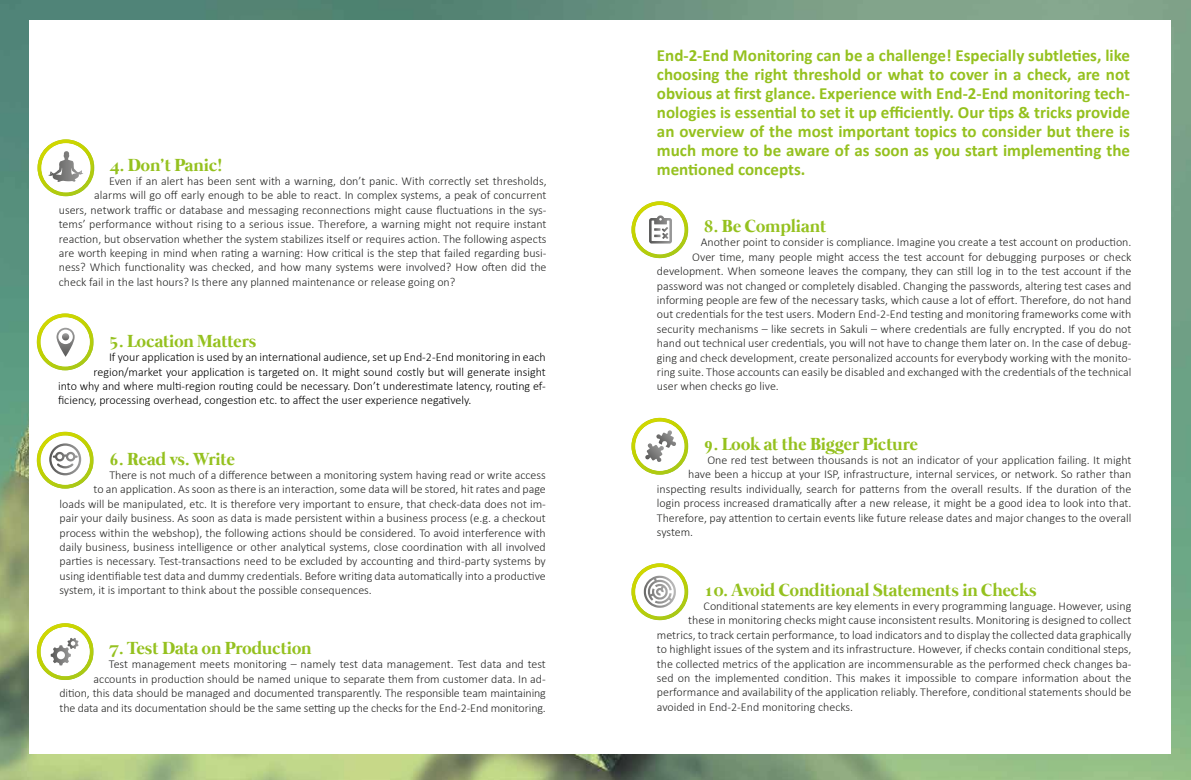
<style>
.page{position:relative;width:1191px;height:780px;background:#fff}
.page>*{position:absolute;margin:0;border:0;box-sizing:border-box;transform-origin:0 0}
.t1{font:700 18px "Mermaid";color:#95c11f}
.t2{font:700 17px/19px "Calibri";color:#95c11f;text-align:justify}
.t3{font:300 12px/14.4px "Calibri";color:#282827;text-align:right}
.t4{font:300 12px "Calibri";color:#000}
</style>
<div class="page">
<img style="left:0;top:0;width:1191px;height:780px">
<div style="left:29px;top:20px;width:1141px;height:733px;background:#fff"></div>
<svg style="left:37px;top:313px;width:57px;height:57px"></svg>
<svg style="left:37px;top:432px;width:57px;height:56px"></svg>
<svg style="left:37px;top:623px;width:57px;height:57px"></svg>
<svg style="left:38px;top:139px;width:56px;height:57px"></svg>
<svg style="left:631px;top:201px;width:57px;height:57px"></svg>
<svg style="left:631px;top:418px;width:57px;height:56px"></svg>
<img style="left:631px;top:563px;width:56px;height:57px">
<h1 class="t1" style="left:110px;top:154px;width:114px">4. Don’t Panic!</h1>
<p class="t3" style="left:109px;top:173px;width:439px">Even if an alert has been sent with a warning, don’t panic. With correctly set thresholds,</p>
<p class="t3" style="left:94px;top:187px;width:454px">alarms will go off early enough to be able to react. In complex systems, a peak of concurrent</p>
<p class="t3" style="left:59px;top:202px;width:489px">users, network traffic or database and messaging reconnections might cause fluctuations in the sys-</p>
<p class="t3" style="left:59px;top:216px;width:489px">tems’ performance without rising to a serious issue. Therefore, a warning might not require instant</p>
<p class="t3" style="left:59px;top:231px;width:489px">reaction, but observation whether the system stabilizes itself or requires action. The following aspects</p>
<p class="t3" style="left:59px;top:245px;width:489px">are worth keeping in mind when rating a warning: How critical is the step that failed regarding busi-</p>
<p class="t3" style="left:59px;top:259px;width:489px">ness? Which functionality was checked, and how many systems were involved? How often did the</p>
<p class="t3" style="left:59px;top:274px;width:398px">check fail in the last hours? Is there any planned maintenance or release going on?</p>
<h1 class="t1" style="left:109px;top:330px;width:149px">5. Location Matters</h1>
<p class="t4" style="left:109px;top:350px;width:438px">If your application is used by an international audience, set up End-2-End monitoring in each</p>
<p class="t4" style="left:94px;top:364px;width:454px">region/market your application is targeted on. It might sound costly but will generate insight</p>
<p class="t4" style="left:58px;top:378px;width:489px">into why and where multi-region routing could be necessary. Don’t underestimate latency, routing ef-</p>
<p class="t4" style="left:58px;top:393px;width:415px">ficiency, processing overhead, congestion etc. to affect the user experience negatively.</p>
<h1 class="t1" style="left:109px;top:448px;width:127px">6. Read vs. Write</h1>
<p class="t3" style="left:109px;top:467px;width:438px">There is not much of a difference between a monitoring system having read or write access</p>
<p class="t3" style="left:94px;top:481px;width:454px">to an application. As soon as there is an interaction, some data will be stored, hit rates and page</p>
<p class="t3" style="left:60px;top:496px;width:488px">loads will be manipulated, etc. It is therefore very important to ensure, that check-data does not im-</p>
<p class="t3" style="left:60px;top:510px;width:488px">pair your daily business. As soon as data is made persistent within a business process (e.g. a checkout</p>
<p class="t3" style="left:60px;top:525px;width:488px">process within the webshop), the following actions should be considered. To avoid interference with</p>
<p class="t3" style="left:60px;top:539px;width:488px">daily business, business intelligence or other analytical systems, close coordination with all involved</p>
<p class="t3" style="left:60px;top:553px;width:488px">parties is necessary. Test-transactions need to be excluded by accounting and third-party systems by</p>
<p class="t3" style="left:60px;top:568px;width:488px">using identifiable test data and dummy credentials. Before writing data automatically into a productive</p>
<p class="t3" style="left:60px;top:582px;width:314px">system, it is important to think about the possible consequences.</p>
<h1 class="t1" style="left:109px;top:637px;width:204px">7. Test Data on Production</h1>
<p class="t3" style="left:60px;top:656px;width:488px">Test management meets monitoring – namely test data management. Test data and test<br>accounts in production should be named unique to separate them from customer data. In ad-<br>dition, this data should be managed and documented transparently. The responsible team maintaining the data and its documentation should be the same setting up the checks for the End-2-End monitoring.</p>
<p class="t2" style="left:657px;top:46px;width:474px">End-2-End Monitoring can be a challenge! Especially subtleties, like choosing the right threshold or what to cover in a check, are not obvious at first glance. Experience with End-2-End monitoring tech&shy;nologies is essential to set it up efficiently. Our tips &amp; tricks provide an overview of the most important topics to consider but there is much more to be aware of as soon as you start implementing the mentioned concepts.</p>
<h1 class="t1" style="left:704px;top:216px;width:124px">8. Be Compliant</h1>
<p class="t3" style="left:700px;top:235px;width:432px">Another point to consider is compliance. Imagine you create a test account on production.</p>
<p class="t3" style="left:692px;top:249px;width:441px">Over time, many people might access the test account for debugging purposes or check</p>
<p class="t3" style="left:657px;top:263px;width:476px">development. When someone leaves the company, they can still log in to the test account if the</p>
<p class="t3" style="left:657px;top:278px;width:476px">password was not changed or completely disabled. Changing the passwords, altering test cases and</p>
<p class="t3" style="left:657px;top:292px;width:476px">informing people are few of the necessary tasks, which cause a lot of effort. Therefore, do not hand</p>
<p class="t3" style="left:657px;top:307px;width:476px">out credentials for the test users. Modern End-2-End testing and monitoring frameworks come with</p>
<p class="t3" style="left:657px;top:321px;width:476px">security mechanisms – like secrets in Sakuli – where credentials are fully encrypted. If you do not</p>
<p class="t3" style="left:657px;top:335px;width:476px">hand out technical user credentials, you will not have to change them later on. In the case of debug-</p>
<p class="t3" style="left:657px;top:350px;width:476px">ging and check development, create personalized accounts for everybody working with the monito-</p>
<p class="t3" style="left:657px;top:364px;width:476px">ring suite. Those accounts can easily be disabled and exchanged with the credentials of the technical</p>
<p class="t3" style="left:657px;top:379px;width:123px">user when checks go live.</p>
<h1 class="t1" style="left:704px;top:433px;width:216px">9. Look at the Bigger Picture</h1>
<p class="t3" style="left:707px;top:452px;width:425px">One red test between thousands is not an indicator of your application failing. It might</p>
<p class="t3" style="left:688px;top:466px;width:445px">have been a hiccup at your ISP, infrastructure, internal services, or network. So rather than</p>
<p class="t3" style="left:657px;top:481px;width:476px">inspecting results individually, search for patterns from the overall results. If the duration of the</p>
<p class="t3" style="left:657px;top:495px;width:476px">login process increased dramatically after a new release, it might be a good idea to look into that.</p>
<p class="t3" style="left:657px;top:510px;width:476px">Therefore, pay attention to certain events like future release dates and major changes to the overall</p>
<p class="t3" style="left:657px;top:524px;width:38px">system.</p>
<h1 class="t1" style="left:704px;top:579px;width:334px">10. Avoid Conditional Statements in Checks</h1>
<p class="t3" style="left:703px;top:598px;width:429px">Conditional statements are key elements in every programming language. However, using</p>
<p class="t3" style="left:688px;top:612px;width:445px">these in monitoring checks might cause inconsistent results. Monitoring is designed to collect</p>
<p class="t3" style="left:657px;top:627px;width:476px">metrics, to track certain performance, to load indicators and to display the collected data graphically</p>
<p class="t3" style="left:657px;top:641px;width:476px">to highlight issues of the system and its infrastructure. However, if checks contain conditional steps,</p>
<p class="t3" style="left:657px;top:655px;width:476px">the collected metrics of the application are incommensurable as the performed check changes ba-</p>
<p class="t3" style="left:657px;top:670px;width:476px">sed on the implemented condition. This makes it impossible to compare information about the</p>
<p class="t3" style="left:657px;top:684px;width:476px">performance and availability of the application reliably. Therefore, conditional statements should be</p>
<p class="t3" style="left:657px;top:699px;width:198px">avoided in End-2-End monitoring checks.</p>
</div>
